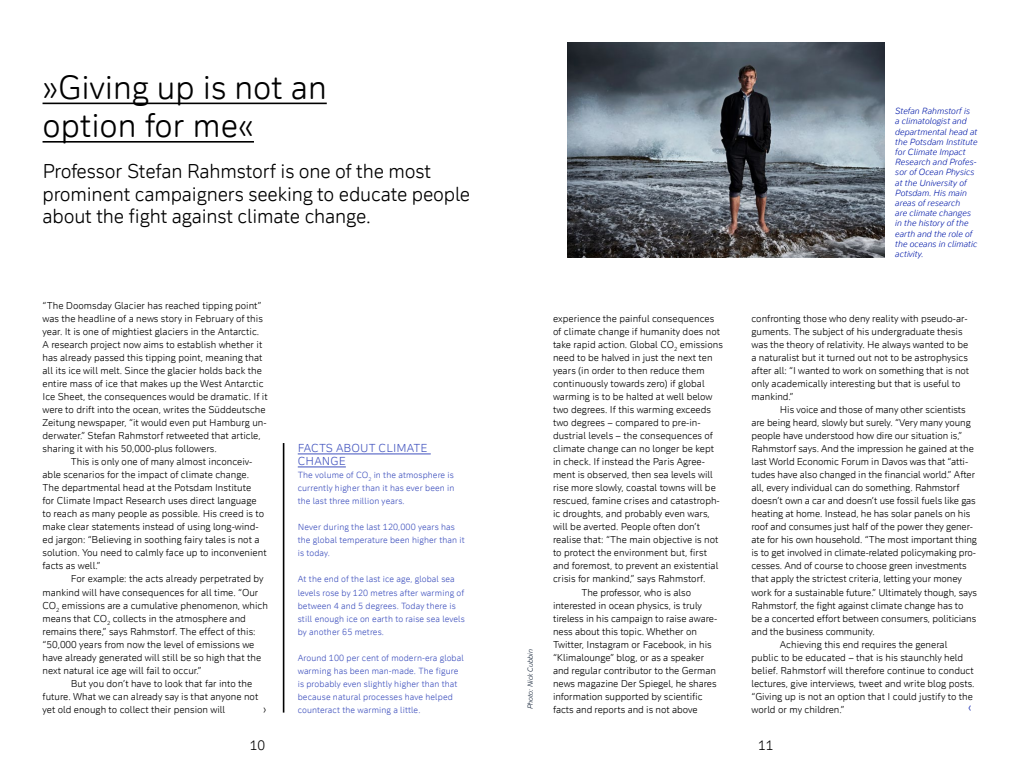
<style>
.page{position:relative;width:1021px;height:766px;background:#fff}
.page>*{position:absolute;margin:0;border:0;box-sizing:border-box;transform-origin:0 0}
.t1{font:32px/38.4px "Deutsche Bank Display";color:#000}
.t2{font:19px/22.8px "Deutsche Bank Display";letter-spacing:-.01em;color:#000}
.t3{font:13px "Deutsche Bank Display";color:#000}
.t4{font:11px/13px "Deutsche Bank Display";letter-spacing:.01em;color:#4052be}
.t5{font:11px "Deutsche Bank Display";color:#000}
.t6{font:9.5px/13px "Deutsche Bank Display";color:#000}
.t7{font:8.5px/13px "Deutsche Bank Display";letter-spacing:.01em;color:#4052be}
.t8{font:italic 8.5px/10.2px "Deutsche Bank Display";color:#0018a8}
.t9{font:italic 7px "Deutsche Bank Display";color:#07172c}
</style>
<div class="page">
<hr style="left:43px;top:102px;width:284px;height:2px;background:#000">
<hr style="left:43px;top:141px;width:211px;height:1px;background:#000">
<img style="left:568px;top:43px;width:316px;height:214px">
<hr style="left:298px;top:453px;width:133px;height:1px;background:#4052be">
<hr style="left:298px;top:466px;width:48px;height:1px;background:#4052be">
<hr style="left:283px;top:443px;width:1px;height:269px;background:#000">
<p class="t1" style="left:43px;top:68px;width:286px">»Giving up is not an option for me«</p>
<p class="t2" style="left:43px;top:159px;width:429px">Professor Stefan Rahmstorf is one of the most prominent campaigners seeking to educate people about the fight against climate change.</p>
<p class="t6" style="left:43px;top:299px;width:227px">“The Doomsday Glacier has reached tipping point” was the headline of a news story in February of this year. It is one of mightiest glaciers in the Antarctic.<br>A research project now aims to establish whether it has already passed this tipping point, meaning that all its ice will melt. Since the glacier holds back the entire mass of ice that makes up the West Antarctic Ice Sheet, the consequences would be dramatic. If it were to drift into the ocean, writes the Süddeutsche Zeitung newspaper, “it would even put Hamburg un&shy;derwater.” Stefan Rahmstorf retweeted that article, sharing it with his 50,000-plus followers.</p>
<p class="t6" style="left:43px;top:455px;width:226px;text-indent:28px">This is only one of many almost inconceiv&shy;able scenarios for the impact of climate change.<br>The departmental head at the Potsdam Institute<br>for Climate Impact Research uses direct language to reach as many people as possible. His creed is to make clear statements instead of using long-wind&shy;ed jargon: “Believing in soothing fairy tales is not a solution. You need to calmly face up to inconvenient facts as well.”</p>
<p class="t6" style="left:43px;top:572px;width:227px;text-indent:28px">For example: the acts already perpetrated by mankind will have consequences for all time. “Our CO<sub>2</sub> emissions are a cumulative phenomenon, which means that CO<sub>2</sub> collects in the atmosphere and remains there,” says Rahmstorf. The effect of this: “50,000 years from now the level of emissions we have already generated will still be so high that the next natural ice age will fail to occur.”</p>
<p class="t6" style="left:43px;top:676px;width:217px;text-indent:28px">But you don’t have to look that far into the future. What we can already say is that anyone not yet old enough to collect their pension will</p>
<p class="t5" style="left:263px;top:701px;width:5px">›</p>
<p class="t4" style="left:298px;top:441px;width:131px">FACTS ABOUT CLIMATE<br>CHANGE</p>
<p class="t7" style="left:298px;top:468px;width:158px;text-align:justify">The volume of CO<sub>2</sub> in the atmosphere is currently higher than it has ever been in the last three million years.</p>
<p class="t7" style="left:298px;top:520px;width:168px">Never during the last 120,000 years has the global temperature been higher than it is today.</p>
<p class="t7" style="left:298px;top:572px;width:168px">At the end of the last ice age, global sea levels rose by 120 metres after warming of between 4 and 5 degrees. Today there is still enough ice on earth to raise sea levels by another 65 metres.</p>
<p class="t7" style="left:298px;top:650px;width:168px">Around 100 per cent of modern-era global warming has been man-made. The figure is probably even slightly higher than that because natural processes have helped counteract the warming a little.</p>
<p class="t9" style="left:526px;top:709px;width:62px;rotate:-90deg">Photo: Nick Cubbin</p>
<p class="t6" style="left:553px;top:312px;width:171px">experience the painful consequences of climate change if humanity does not take rapid action. Global CO<sub>2</sub> emissions need to be halved in just the next ten years (in order to then reduce them continuously towards zero) if global warming is to be halted at well below two degrees. If this warming exceeds two degrees – compared to pre-in&shy;dustrial levels – the consequences of climate change can no longer be kept in check. If instead the Paris Agree&shy;ment is observed, then sea levels will rise more slowly, coastal towns will be rescued, famine crises and catastroph&shy;ic droughts, and probably even wars, will be averted. People often don’t realise that: “The main objective is not to protect the environment but, first and foremost, to prevent an existential crisis for mankind,” says Rahmstorf.</p>
<p class="t6" style="left:553px;top:585px;width:166px;text-indent:28px">The professor, who is also interested in ocean physics, is truly tireless in his campaign to raise aware&shy;ness about this topic. Whether on Twitter, Instagram or Facebook, in his “Klimalounge” blog, or as a speaker and regular contributor to the German news magazine Der Spiegel, he shares information supported by scientific facts and reports and is not above</p>
<p class="t8" style="left:895px;top:106px;width:84px">Stefan Rahmstorf is<br>a climatologist and departmental head at the Potsdam Institute for Climate Impact<br>Research and Profes&shy;sor of Ocean Physics at the University of<br>Potsdam. His main areas of research<br>are climate changes in the history of the earth and the role of the oceans in climatic activity.</p>
<p class="t6" style="left:751px;top:312px;width:219px">confronting those who deny reality with pseudo-ar&shy;guments. The subject of his undergraduate thesis was the theory of relativity. He always wanted to be a naturalist but it turned out not to be astrophysics after all: “I wanted to work on something that is not only academically interesting but that is useful to mankind.”</p>
<p class="t6" style="left:751px;top:403px;width:227px;text-indent:28px">His voice and those of many other scientists are being heard, slowly but surely. “Very many young people have understood how dire our situation is,” Rahmstorf says. And the impression he gained at the last World Economic Forum in Davos was that “atti&shy;tudes have also changed in the financial world.” After all, every individual can do something. Rahmstorf doesn’t own a car and doesn’t use fossil fuels like gas heating at home. Instead, he has solar panels on his roof and consumes just half of the power they gener&shy;ate for his own household. “The most important thing is to get involved in climate-related policymaking pro&shy;cesses. And of course to choose green investments that apply the strictest criteria, letting your money work for a sustainable future.” Ultimately though, says Rahmstorf, the fight against climate change has to<br>be a concerted effort between consumers, politicians and the business community.</p>
<p class="t6" style="left:751px;top:637px;width:224px;text-indent:28px">Achieving this end requires the general public to be educated – that is his staunchly held belief. Rahmstorf will therefore continue to conduct lectures, give interviews, tweet and write blog posts. “Giving up is not an option that I could justify to the world or my children.”</p>
<h3 class="t3" style="left:250px;top:737px;width:17px">10</h3>
<h3 class="t3" style="left:758px;top:737px;width:17px">11</h3>
</div>
